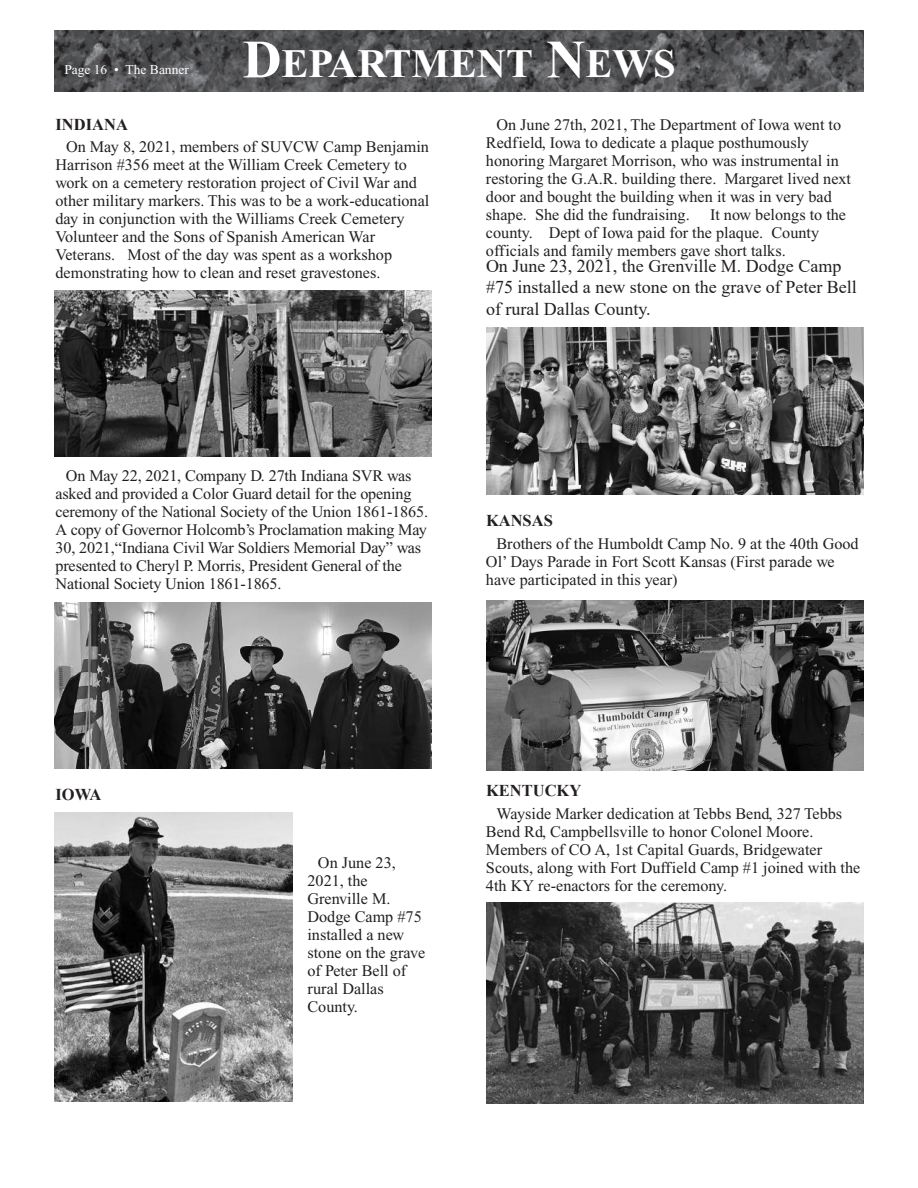
<style>
.page{position:relative;width:918px;height:1188px;background:#fff}
.page>*{position:absolute;margin:0;border:0;box-sizing:border-box;transform-origin:0 0}
.t1{font:700 40.5px "Times New Roman";color:#fff}
.t2{font:18px/21.6px "Times New Roman";color:#231f20}
.t3{font:700 16.5px "Times New Roman";color:#231f20}
.t4{font:16.2px/18px "Times New Roman";color:#231f20}
.t5{font:13.5px "Times New Roman";color:#fff}
.s1{font-size:54px}
</style>
<div class="page">
<img style="left:54px;top:30px;width:810px;height:61px">
<img style="left:54px;top:602px;width:378px;height:167px">
<img style="left:54px;top:290px;width:378px;height:167px">
<img style="left:54px;top:812px;width:238px;height:290px">
<img style="left:486px;top:328px;width:378px;height:166px">
<img style="left:486px;top:601px;width:378px;height:169px">
<img style="left:486px;top:903px;width:378px;height:201px">
<p class="t5" style="left:64px;top:65px;width:126px">Page 16 • The Banner</p>
<h1 class="t1" style="left:242px;top:51px;width:435px"><span class="s1">D</span>EPARTMENT <span class="s1">N</span>EWS</h1>
<p class="t3" style="left:56px;top:115px;width:74px">INDIANA</p>
<p class="t4" style="left:55px;top:139px;width:375px;text-indent:11px">On May 8, 2021, members of SUVCW Camp Benjamin Harrison #356 meet at the William Creek Cemetery to work on a cemetery restoration project of Civil War and other military markers. This was to be a work-educational day in conjunction with the Williams Creek Cemetery Volunteer and the Sons of Spanish American War Veterans. Most of the day was spent as a workshop demonstrating how to clean and reset gravestones.</p>
<p class="t4" style="left:486px;top:117px;width:367px;text-indent:11px">On June 27th, 2021, The Department of Iowa went to Redfield, Iowa to dedicate a plaque posthumously honoring Margaret Morrison, who was instrumental in restoring the G.A.R. building there. Margaret lived next door and bought the building when it was in very bad shape. She did the fundraising. It now belongs to the county. Dept of Iowa paid for the plaque. County officials and family members gave short talks.</p>
<p class="t2" style="left:486px;top:255px;width:372px">On June 23, 2021, the Grenville M. Dodge Camp #75 installed a new stone on the grave of Peter Bell of rural Dallas County.</p>
<p class="t4" style="left:55px;top:468px;width:374px;text-indent:11px">On May 22, 2021, Company D. 27th Indiana SVR was asked and provided a Color Guard detail for the opening ceremony of the National Society of the Union 1861-1865.<br>A copy of Governor Holcomb’s Proclamation making May 30, 2021,“Indiana Civil War Soldiers Memorial Day” was presented to Cheryl P. Morris, President General of the National Society Union 1861-1865.</p>
<p class="t3" style="left:486px;top:512px;width:68px">KANSAS</p>
<p class="t4" style="left:486px;top:536px;width:374px;text-indent:11px">Brothers of the Humboldt Camp No. 9 at the 40th Good<br>Ol’ Days Parade in Fort Scott Kansas (First parade we have participated in this year)</p>
<p class="t3" style="left:56px;top:785px;width:47px">IOWA</p>
<p class="t4" style="left:307px;top:855px;width:119px;text-indent:11px">On June 23,<br>2021, the<br>Grenville M.<br>Dodge Camp #75 installed a new stone on the grave of Peter Bell of rural Dallas<br>County.</p>
<p class="t3" style="left:486px;top:782px;width:97px">KENTUCKY</p>
<p class="t4" style="left:486px;top:806px;width:376px;text-indent:11px">Wayside Marker dedication at Tebbs Bend, 327 Tebbs Bend Rd, Campbellsville to honor Colonel Moore.<br>Members of CO A, 1st Capital Guards, Bridgewater Scouts, along with Fort Duffield Camp #1 joined with the 4th KY re-enactors for the ceremony.</p>
</div>
